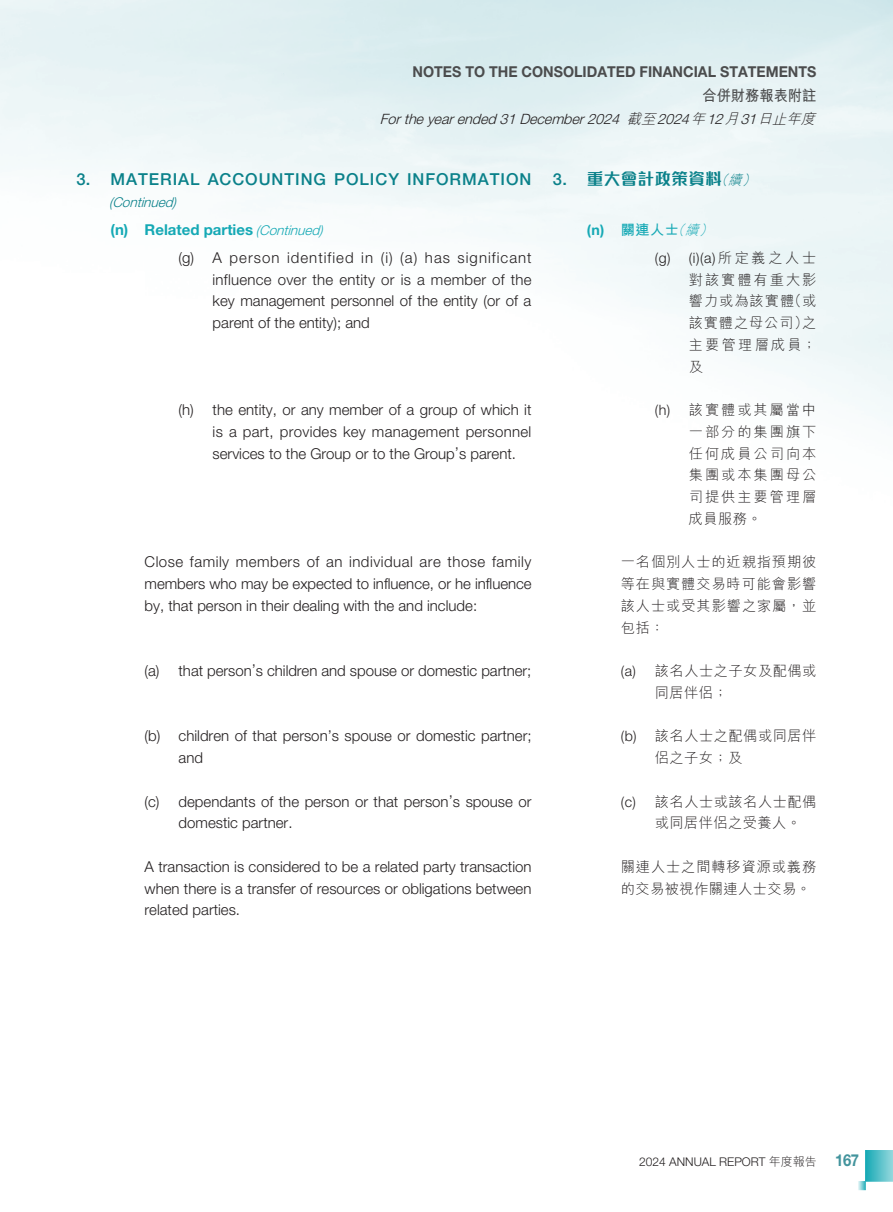
<style>
.page{position:relative;width:893px;height:1212px;background:#fff}
.page>*{position:absolute;margin:0;border:0;box-sizing:border-box;transform-origin:0 0}
._3__標題{font:500 16.5px "Helvetica Neue LT Std";letter-spacing:.055em;color:#0a818a}
._8__標題---C{font:700 16.5px "M Finance HK";letter-spacing:.03em;color:#0a818a}
._1__內文{font:300 15px/21.8px "Helvetica Neue LT Std";color:#231f20;text-align:justify}
.t1{font:700 15px "Helvetica Neue LT Std";color:#4b4c4d;scale:.95 1}
._4__副標題{font:700 15px "Helvetica Neue LT Std";color:#15a9b5}
.t2{font:700 15px "M Hei HK";color:#4b4c4d;scale:.95 1}
._6__內文---C{font:300 14.25px/21.8px "M Hei HK";letter-spacing:.06em;color:#231f20;text-align:justify}
._6__內文---C-2{font:300 14.25px/21.8px "M Hei HK";letter-spacing:.035em;color:#231f20}
.t3{font:italic 300 14.25px "Helvetica Neue LT Std";color:#231f20}
._9___副標題---C{font:700 14.25px "M Hei HK";color:#15a9b5}
._3__標題-2{font:italic 300 13.5px "Helvetica Neue LT Std";color:#0a818a}
.t4{font:300 12px "Helvetica Neue LT Std";color:#231f20}
.s1{font-family:"M Hei HK"}
.s2{font-weight:300;font-style:italic;font-size:13.5px}
.s3{font-family:"Helvetica Neue LT Std";font-weight:500}
.s4{font-family:"M Hei HK";font-weight:300;font-style:italic;font-size:13.5px}
.s5{font-family:"Helvetica Neue LT Std"}
.s6{font-weight:700;font-size:16.5px;color:#43949d}
</style>
<div class="page">
<img style="left:1px;top:0;width:892px;height:1191px">
<svg style="left:865px;top:1150px;width:28px;height:31px"></svg>
<svg style="left:857px;top:1181px;width:8px;height:9px"></svg>
<p class="t1" style="left:413px;top:63px;width:427px">NOTES TO THE CONSOLIDATED FINANCIAL STATEMENTS</p>
<p class="t2" style="left:702px;top:85px;width:121px">合併財務報表附註</p>
<p class="t3" style="left:380px;top:110px;width:440px">Fortheyearended31December2024 <span class="s1">截至</span> 2024<span class="s1">年</span> 12<span class="s1">月</span> 31<span class="s1">日止年度</span></p>
<p class="_3__標題" style="left:77px;top:169px;width:456px">3. MATERIAL ACCOUNTING POLICY INFORMATION</p>
<p class="_3__標題-2" style="left:109px;top:194px;width:69px">(Continued)</p>
<p class="_4__副標題" style="left:111px;top:220px;width:214px">(n) Related parties <span class="s2">(Continued)</span></p>
<p class="_1__內文" style="left:213px;top:246px;width:321px;text-indent:-34px">(g) A person identified in (i) (a) has significant influence over the entity or is a member of the key management personnel of the entity (or of a parent of the entity); and</p>
<p class="_1__內文" style="left:213px;top:399px;width:320px;text-indent:-34px">(h) the entity, or any member of a group of which it is a part, provides key management personnel services to the Group or to the Group’s parent.</p>
<p class="_1__內文" style="left:145px;top:551px;width:389px">Close family members of an individual are those family members who may be expected to influence, or he influence by, that person in their dealing with the and include:</p>
<p class="_1__內文" style="left:145px;top:660px;width:388px">(a) that person’s children and spouse or domestic partner;</p>
<p class="_1__內文" style="left:179px;top:725px;width:354px;text-indent:-34px">(b) children of that person’s spouse or domestic partner; and</p>
<p class="_1__內文" style="left:179px;top:790px;width:354px;text-indent:-34px">(c) dependants of the person or that person’s spouse or domestic partner.</p>
<p class="_1__內文" style="left:145px;top:855px;width:388px">A transaction is considered to be a related party transaction when there is a transfer of resources or obligations between related parties.</p>
<p class="_8__標題---C" style="left:553px;top:170px;width:208px"><span class="s3">3.</span> 重大會計政策資料<span class="s4">（續）</span></p>
<p class="_9___副標題---C" style="left:587px;top:219px;width:131px"><span class="s5">(n)</span> 關連人士<span class="s2">（續）</span></p>
<p class="_6__內文---C" style="left:689px;top:247px;width:129px;text-indent:-34px"><span class="s5">(g) (i)(a)</span>所定義之人士對該實體有重大影響力或為該實體（或該實體之母公司）之主要管理層成員；及</p>
<p class="_6__內文---C" style="left:689px;top:399px;width:129px;text-indent:-34px"><span class="s5">(h)</span> 該實體或其屬當中一部分的集團旗下任何成員公司向本集團或本集團母公司提供主要管理層成員服務。</p>
<p class="_6__內文---C" style="left:621px;top:551px;width:197px">一名個別人士的近親指預期彼等在與實體交易時可能會影響該人士或受其影響之家屬，並包括：</p>
<p class="_6__內文---C-2" style="left:655px;top:660px;width:163px;text-indent:-34px"><span class="s5">(a)</span> 該名人士之子女及配偶或同居伴侶；</p>
<p class="_6__內文---C-2" style="left:655px;top:725px;width:163px;text-indent:-34px"><span class="s5">(b)</span> 該名人士之配偶或同居伴侶之子女；及</p>
<p class="_6__內文---C-2" style="left:655px;top:790px;width:163px;text-indent:-34px"><span class="s5">(c)</span> 該名人士或該名人士配偶或同居伴侶之受養人。</p>
<p class="_6__內文---C" style="left:621px;top:856px;width:197px">關連人士之間轉移資源或義務的交易被視作關連人士交易。</p>
<p class="t4" style="left:639px;top:1154px;width:221px">2024 ANNUAL REPORT <span class="s1">年度報告</span> <span class="s6">167</span></p>
</div>
